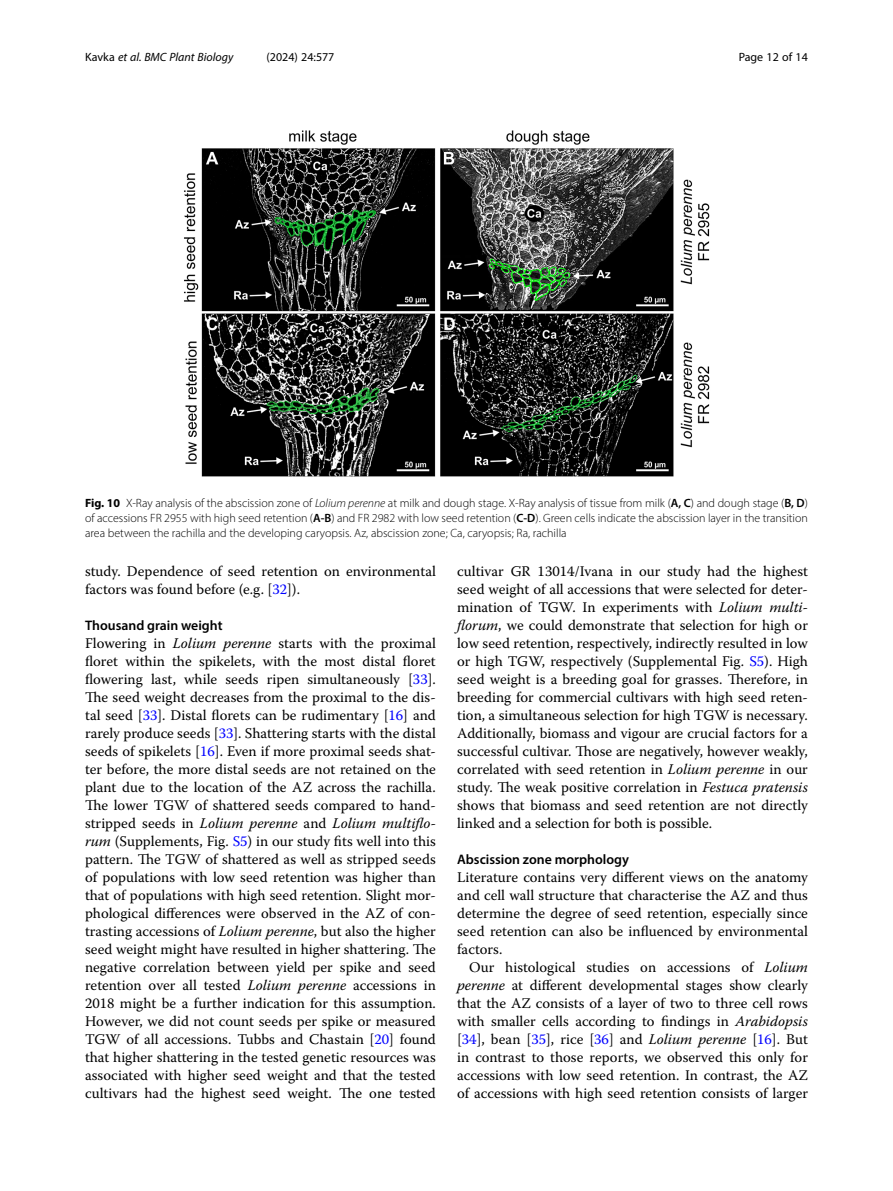
<style>
.page{position:relative;width:893px;height:1191px;background:#fff}
.page>*{position:absolute;margin:0;border:0;box-sizing:border-box;transform-origin:0 0}
.Body_Text{font:14.7px/18px "Warnock Pro";color:#000;text-align:justify}
.Body_Text_Indent{font:14.7px/18px "Warnock Pro";color:#000;text-align:justify}
.Head_2{font:600 13.8px "Myriad Pro";color:#000}
.Figure_Caption{font:300 12px/15px "Myriad Pro";color:#000;text-align:justify}
.t1{font:italic 12px "Myriad Pro";color:#000}
.t2{font:12px "Myriad Pro";color:#000}
.s1{font-style:normal}
.s2{font-weight:700}
.s3{font-style:italic}
.s4{font-weight:600}
.s5{color:#00f}
</style>
<div class="page">
<img style="left:184px;top:130px;width:526px;height:347px">
<p class="t1" style="left:85px;top:50px;width:150px"><span class="s1">Kavka</span> et al. BMC Plant Biology</p>
<p class="t2" style="left:266px;top:50px;width:70px">(2024) 24:577</p>
<p class="t2" style="left:739px;top:50px;width:71px">Page 12 of 14</p>
<p class="Figure_Caption" style="left:85px;top:496px;width:724px"><span class="s2">Fig. 10</span> X-Ray analysis of the abscission zone of <span class="s3">Lolium perenne</span> at milk and dough stage. X-Ray analysis of tissue from milk (<span class="s4">A, C</span>) and dough stage (<span class="s4">B, D</span>) of accessions FR 2955 with high seed retention (<span class="s4">A-B</span>) and FR 2982 with low seed retention (<span class="s4">C-D</span>). Green cells indicate the abscission layer in the transition area between the rachilla and the developing caryopsis. Az, abscission zone; Ca, caryopsis; Ra, rachilla</p>
<p class="Body_Text" style="left:85px;top:562px;width:352px">study. Dependence of seed retention on environmental factors was found before (e.g. [<span class="s5">32</span>]).</p>
<p class="Head_2" style="left:85px;top:617px;width:139px">Thousand grain weight</p>
<p class="Body_Text" style="left:85px;top:634px;width:352px">Flowering in <span class="s3">Lolium perenne</span> starts with the proximal floret within the spikelets, with the most distal floret flowering last, while seeds ripen simultaneously [<span class="s5">33</span>].<br>The seed weight decreases from the proximal to the dis&shy;tal seed [<span class="s5">33</span>]. Distal florets can be rudimentary [<span class="s5">16</span>] and rarely produce seeds [<span class="s5">33</span>]. Shattering starts with the distal seeds of spikelets [<span class="s5">16</span>]. Even if more proximal seeds shat&shy;ter before, the more distal seeds are not retained on the plant due to the location of the AZ across the rachilla.<br>The lower TGW of shattered seeds compared to hand&shy;stripped seeds in <span class="s3">Lolium perenne</span> and <span class="s3">Lolium multiflo&shy;rum</span> (Supplements, Fig. <span class="s5">S5</span>) in our study fits well into this pattern. The TGW of shattered as well as stripped seeds of populations with low seed retention was higher than that of populations with high seed retention. Slight mor&shy;phological differences were observed in the AZ of con&shy;trasting accessions of <span class="s3">Lolium perenne</span>, but also the higher seed weight might have resulted in higher shattering. The negative correlation between yield per spike and seed retention over all tested <span class="s3">Lolium perenne</span> accessions in 2018 might be a further indication for this assumption.<br>However, we did not count seeds per spike or measured TGW of all accessions. Tubbs and Chastain [<span class="s5">20</span>] found that higher shattering in the tested genetic resources was associated with higher seed weight and that the tested cultivars had the highest seed weight. The one tested</p>
<p class="Body_Text" style="left:457px;top:562px;width:352px">cultivar GR 13014/Ivana in our study had the highest seed weight of all accessions that were selected for deter&shy;mination of TGW. In experiments with <span class="s3">Lolium multi&shy;florum</span>, we could demonstrate that selection for high or low seed retention, respectively, indirectly resulted in low or high TGW, respectively (Supplemental Fig. <span class="s5">S5</span>). High seed weight is a breeding goal for grasses. Therefore, in breeding for commercial cultivars with high seed reten&shy;tion, a simultaneous selection for high TGW is necessary.<br>Additionally, biomass and vigour are crucial factors for a successful cultivar. Those are negatively, however weakly, correlated with seed retention in <span class="s3">Lolium perenne</span> in our study. The weak positive correlation in <span class="s3">Festuca pratensis </span>shows that biomass and seed retention are not directly linked and a selection for both is possible.</p>
<p class="Head_2" style="left:457px;top:851px;width:173px">Abscission zone morphology</p>
<p class="Body_Text" style="left:457px;top:868px;width:352px">Literature contains very different views on the anatomy and cell wall structure that characterise the AZ and thus determine the degree of seed retention, especially since seed retention can also be influenced by environmental factors.</p>
<p class="Body_Text_Indent" style="left:457px;top:958px;width:352px;text-indent:12px">Our histological studies on accessions of <span class="s3">Lolium perenne</span> at different developmental stages show clearly that the AZ consists of a layer of two to three cell rows with smaller cells according to findings in <span class="s3">Arabidopsis </span>[<span class="s5">34</span>], bean [<span class="s5">35</span>], rice [<span class="s5">36</span>] and <span class="s3">Lolium perenne</span> [<span class="s5">16</span>]. But in contrast to those reports, we observed this only for accessions with low seed retention. In contrast, the AZ of accessions with high seed retention consists of larger</p>
</div>
